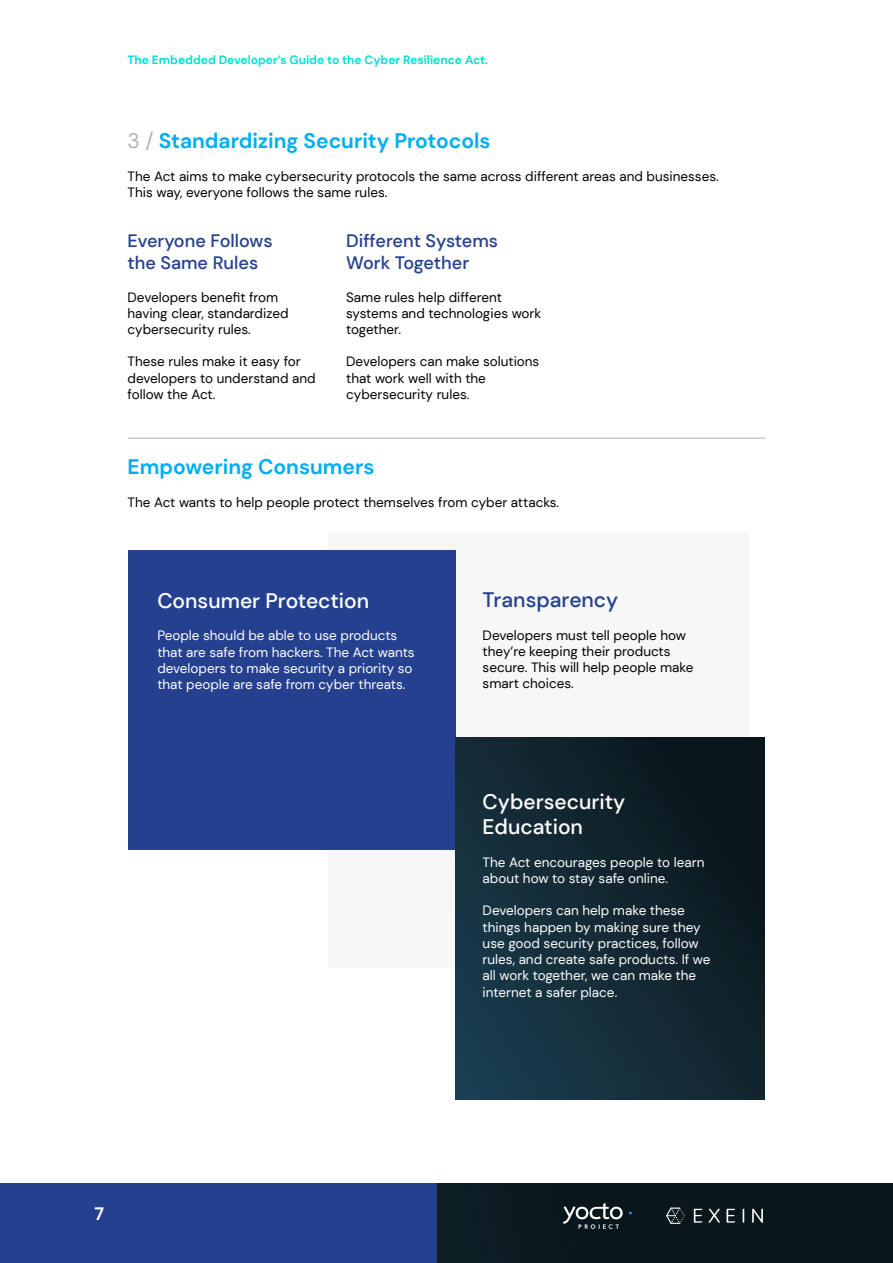
<style>
.page{position:relative;width:893px;height:1263px;background:#fff}
.page>*{position:absolute;margin:0;border:0;box-sizing:border-box;transform-origin:0 0}
.t1{font:700 21px "DM Sans";color:#00aeef}
.t2{font:500 21px/25.2px "DM Sans";color:#fff}
.t3{font:500 21px "DM Sans";color:#25408f}
.t4{font:500 18px/21.6px "DM Sans";color:#25408f}
.t5{font:700 18px "DM Sans";color:#fff}
.t6{font:13.5px/16.2px "DM Sans";color:#000}
.t7{font:13.5px/16.2px "DM Sans";color:#fff}
.t8{font:700 12px "DM Sans";color:#04ddd6}
.s1{font-weight:400;color:#b3b3b3}
</style>
<div class="page">
<div style="left:0;top:1183px;width:893px;height:80px;background:#09171d"></div>
<div style="left:0;top:1183px;width:437px;height:79px;background:#25408f"></div>
<svg style="left:708px;top:1209px;width:12px;height:13px"></svg>
<svg style="left:743px;top:1209px;width:1px;height:13px"></svg>
<svg style="left:752px;top:1209px;width:11px;height:13px"></svg>
<svg style="left:694px;top:1209px;width:8px;height:13px"></svg>
<svg style="left:727px;top:1209px;width:8px;height:13px"></svg>
<svg style="left:666px;top:1207px;width:19px;height:17px"></svg>
<svg style="left:563px;top:1203px;width:60px;height:26px"></svg>
<div style="left:328px;top:533px;width:420px;height:434px;background:#f7f7f7"></div>
<div style="left:128px;top:551px;width:327px;height:299px;background:#25408f"></div>
<hr style="left:128px;top:438px;width:637px;height:1px;background:#b3b3b3">
<svg style="left:455px;top:737px;width:310px;height:362px;background:#122832"></svg>
<p class="t8" style="left:128px;top:53px;width:362px">The Embedded Developer’s Guide to the Cyber Resilience Act.</p>
<h1 class="t1" style="left:128px;top:128px;width:365px"><span class="s1">3 /</span> Standardizing Security Protocols</h1>
<p class="t6" style="left:128px;top:168px;width:593px">The Act aims to make cybersecurity protocols the same across different areas and businesses.<br>This way, everyone follows the same rules.</p>
<h2 class="t4" style="left:128px;top:230px;width:147px">Everyone Follows the Same Rules</h2>
<p class="t6" style="left:128px;top:289px;width:163px">Developers benefit from having clear, standardized cybersecurity rules.</p>
<p class="t6" style="left:128px;top:353px;width:190px">These rules make it easy for developers to understand and follow the Act.</p>
<h2 class="t4" style="left:346px;top:230px;width:153px">Different Systems<br>Work Together</h2>
<p class="t6" style="left:346px;top:289px;width:197px">Same rules help different systems and technologies work together.</p>
<p class="t6" style="left:346px;top:353px;width:195px">Developers can make solutions that work well with the cybersecurity rules.</p>
<h1 class="t1" style="left:128px;top:454px;width:248px">Empowering Consumers</h1>
<p class="t6" style="left:128px;top:494px;width:433px">The Act wants to help people protect themselves from cyber attacks.</p>
<h1 class="t2" style="left:157px;top:588px;width:213px">Consumer Protection</h1>
<p class="t7" style="left:157px;top:628px;width:259px">People should be able to use products that are safe from hackers. The Act wants developers to make security a priority so that people are safe from cyber threats.</p>
<h1 class="t3" style="left:483px;top:587px;width:137px">Transparency</h1>
<p class="t6" style="left:483px;top:627px;width:212px">Developers must tell people how they’re keeping their products secure. This will help people make smart choices.</p>
<h1 class="t2" style="left:483px;top:789px;width:144px">Cybersecurity<br>Education</h1>
<p class="t7" style="left:483px;top:854px;width:223px">The Act encourages people to learn about how to stay safe online.</p>
<p class="t7" style="left:483px;top:903px;width:229px">Developers can help make these things happen by making sure they use good security practices, follow rules, and create safe products. If we all work together, we can make the internet a safer place.</p>
<h2 class="t5" style="left:95px;top:1203px;width:11px">7</h2>
</div>
